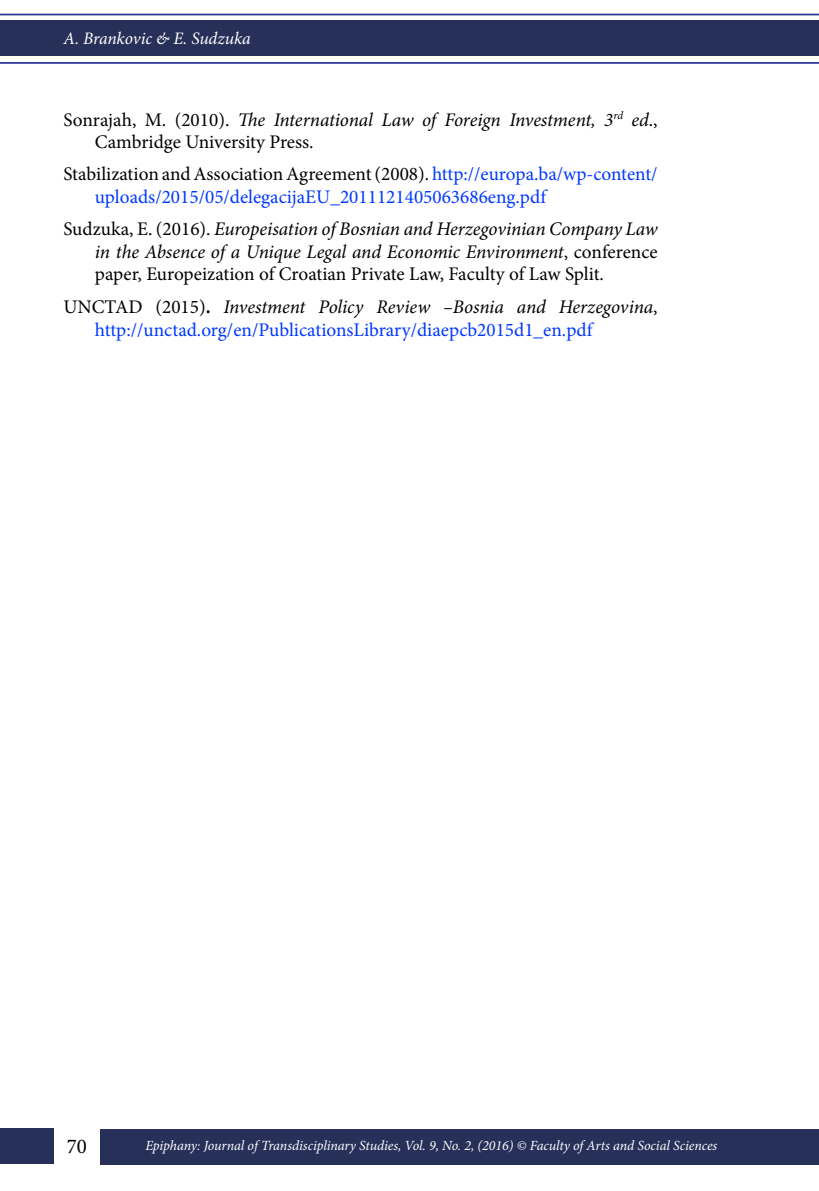
<style>
.page{position:relative;width:819px;height:1191px;background:#fff}
.page>*{position:absolute;margin:0;border:0;box-sizing:border-box;transform-origin:0 0}
.t1{font:21px "Minion Pro";color:#000}
.t2{font:19.25px/22.8px "Minion Pro";color:#0038ff}
.t3{font:italic 19.25px/22.8px "Minion Pro";letter-spacing:-.01em;color:#000;text-align:justify}
.t4{font:19.25px/22.8px "Minion Pro";letter-spacing:-.005em;color:#000}
.t5{font:italic 17.5px "Minion Pro";letter-spacing:-.005em;color:#fff}
.t6{font:italic 14px "Minion Pro";letter-spacing:-.01em;color:#fff}
.s1{font-style:italic}
.s2{color:#000}
.s3{font-style:normal}
.s4{font-weight:700;color:#000}
.s5{font-style:italic;color:#000}
</style>
<div class="page">
<div style="left:0;top:21px;width:819px;height:35px;background:#263059"></div>
<div style="left:100px;top:1128px;width:719px;height:36px;background:#263059"></div>
<div style="left:0;top:1128px;width:54px;height:35px;background:#263059"></div>
<hr style="left:0;top:14px;width:819px;height:1px;background:#2c3791">
<hr style="left:0;top:62px;width:819px;height:2px;background:#2c3791">
<p class="t5" style="left:63px;top:27px;width:189px">A. Brankovic &amp; E. Sudzuka</p>
<p class="t4" style="left:95px;top:108px;width:564px;text-indent:-32px">Sonrajah, M. (2010). <span class="s1">The International Law of Foreign Investment, 3</span><sup>rd</sup> <span class="s1">ed</span>.,<br>Cambridge University Press.</p>
<p class="t2" style="left:95px;top:163px;width:564px;text-indent:-31px"><span class="s2">Stabilization and Association Agreement (2008).</span> http://europa.ba/wp-content/ uploads/2015/05/delegacijaEU_2011121405063686eng.pdf</p>
<p class="t3" style="left:95px;top:217px;width:564px;text-indent:-31px"><span class="s3">Sudzuka, E. (2016).</span> Europeisation of Bosnian and Herzegovinian Company Law in the Absence of a Unique Legal and Economic Environment<span class="s3">, conference paper, Europeization of Croatian Private Law, Faculty of Law Split.</span></p>
<p class="t2" style="left:95px;top:295px;width:564px;text-indent:-32px"><span class="s2">UNCTAD (2015)</span><span class="s4">.</span> <span class="s5">Investment Policy Review –Bosnia and Herzegovina</span><span class="s2">, </span>http://unctad.org/en/PublicationsLibrary/diaepcb2015d1_en.pdf</p>
<p class="t1" style="left:67px;top:1132px;width:22px">70</p>
<p class="t6" style="left:145px;top:1136px;width:573px">Epiphany: Journal of Transdisciplinary Studies, Vol. 9, No. 2, (2016) © Faculty of Arts and Social Sciences</p>
</div>
